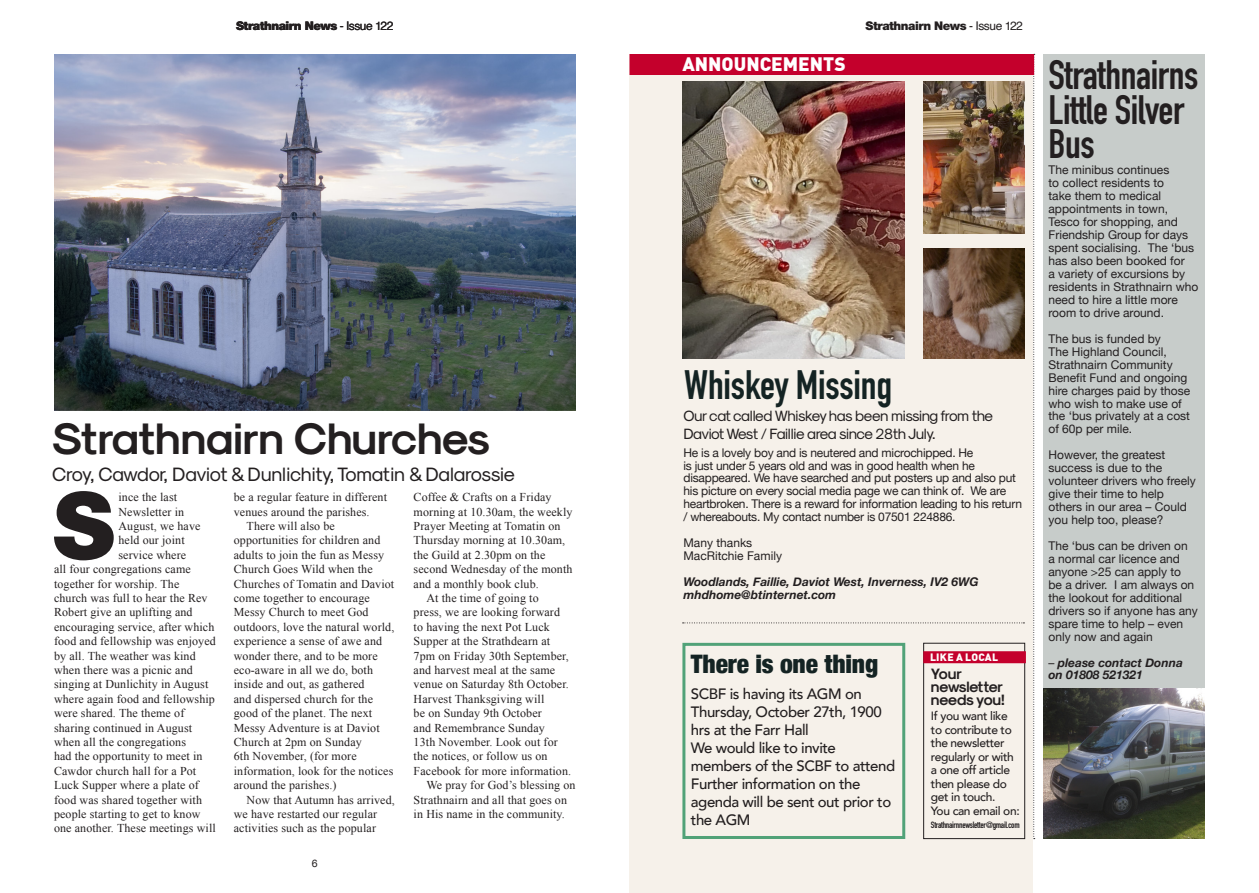
<style>
.page{position:relative;width:1259px;height:893px;background:#fff}
.page>*{position:absolute;margin:0;border:0;box-sizing:border-box;transform-origin:0 0}
.t1{font:900 92.7px "Helvetica Neue";color:#231f20}
.ParaStyle01-Leading{font:44.4px "Sk Modernist Bold";color:#231f20}
.ParaStyle01-Leading-2{font:700 40.5px/34.5px "DIN Condensed";letter-spacing:-.01em;color:#231f20}
.t2{font:700 40.5px "DIN Condensed";letter-spacing:-.005em;color:#142323}
.ParaStyle01-Leading-3{font:900 condensed 25.5px "Helvetica Neue";letter-spacing:-.005em;color:#142323}
.t3{font:19.5px "Sk Modernist Regular";letter-spacing:-.01em;color:#231f20}
.ParaStyle01-Leading-4{font:900 19.05px "DIN";color:#fff}
.ParaStyle07-Leading{font:15.15px/12.6px "Sk Modernist Bold";letter-spacing:-.02em;color:#231f20}
.ParaStyle24-Leading{font:500 15px/18px "Avenir";letter-spacing:-.03em;color:#231f20}
.t4{font:15px/18px "Sk Modernist Regular";letter-spacing:-.03em;color:#231f20}
.t5{font:12px/14.4px "Times New Roman";letter-spacing:.01em;color:#231f20}
.t6{font:12px/12.9px "Helvetica Neue";color:#231f20}
.t7{font:12px/12.9px "Helvetica Neue";letter-spacing:-.02em;color:#231f20}
.ParaStyle24-Leading-2{font:500 12px/13.5px "Avenir";letter-spacing:-.03em;color:#231f20}
.t8{font:italic 700 12px/12.9px "Helvetica Neue";color:#231f20}
.ParaStyle02-Leading{font:900 12px "Helvetica Neue";letter-spacing:-.04em;color:#231f20}
.ParaStyle01-Leading-5{font:900 10.5px "DIN";letter-spacing:.035em;color:#fff}
.t9{font:10.5px "Helvetica Neue";color:#231f20}
.ParaStyle24-Leading-3{font:700 9px "DIN Condensed";letter-spacing:-.03em;color:#231f20}
.s1{font-family:"Helvetica";font-weight:400}
.s2{font-weight:400;font-style:normal}
</style>
<div class="page">
<div style="left:629px;top:54px;width:404px;height:839px;background:#f6f1ea"></div>
<svg style="left:1033px;top:75px;width:1px;height:764px"></svg>
<div style="left:1043px;top:54px;width:162px;height:785px;background:#c7ccca"></div>
<img style="left:1043px;top:689px;width:161px;height:150px">
<img style="left:54px;top:54px;width:521px;height:357px">
<img style="left:682px;top:82px;width:222px;height:276px">
<img style="left:923px;top:82px;width:101px;height:152px">
<img style="left:923px;top:248px;width:101px;height:110px">
<svg style="left:682px;top:622px;width:342px;height:1px"></svg>
<div style="left:682px;top:643px;width:223px;height:196px;border:3px solid #51a278"></div>
<div style="left:923px;top:643px;width:102px;height:196px;border:1px solid #231f20"></div>
<div style="left:923px;top:651px;width:103px;height:12px;background:#c4002c"></div>
<div style="left:629px;top:54px;width:405px;height:21px;background:#c4002c"></div>
<p class="ParaStyle02-Leading" style="left:236px;top:19px;width:159px">Strathnairn News <span class="s1">- Issue 122</span></p>
<p class="ParaStyle01-Leading" style="left:52px;top:413px;width:439px">Strathnairn Churches</p>
<p class="t3" style="left:52px;top:463px;width:464px">Croy, Cawdor, Daviot &amp; Dunlichity, Tomatin &amp; Dalarossie</p>
<p class="t1" style="left:53px;top:470px;width:63px">S</p>
<p class="t5" style="left:118px;top:490px;width:60px">ince the last</p>
<p class="t5" style="left:118px;top:504px;width:67px">Newsletter in</p>
<p class="t5" style="left:118px;top:519px;width:83px">August, we have</p>
<p class="t5" style="left:118px;top:533px;width:68px">held our joint</p>
<p class="t5" style="left:118px;top:547px;width:69px">service where</p>
<p class="t5" style="left:54px;top:562px;width:138px">all four congregations came</p>
<p class="t5" style="left:54px;top:576px;width:127px">together for worship. The</p>
<p class="t5" style="left:54px;top:591px;width:155px">church was full to hear the Rev</p>
<p class="t5" style="left:54px;top:605px;width:140px">Robert give an uplifting and</p>
<p class="t5" style="left:54px;top:619px;width:162px">encouraging service, after which</p>
<p class="t5" style="left:54px;top:634px;width:163px">food and fellowship was enjoyed</p>
<p class="t5" style="left:54px;top:648px;width:143px">by all. The weather was kind</p>
<p class="t5" style="left:54px;top:663px;width:140px">when there was a picnic and</p>
<p class="t5" style="left:54px;top:677px;width:156px">singing at Dunlichity in August</p>
<p class="t5" style="left:54px;top:691px;width:162px">where again food and fellowship</p>
<p class="t5" style="left:54px;top:706px;width:132px">were shared. The theme of</p>
<p class="t5" style="left:54px;top:720px;width:140px">sharing continued in August</p>
<p class="t5" style="left:54px;top:735px;width:133px">when all the congregations</p>
<p class="t5" style="left:54px;top:749px;width:150px">had the opportunity to meet in</p>
<p class="t5" style="left:54px;top:763px;width:144px">Cawdor church hall for a Pot</p>
<p class="t5" style="left:54px;top:778px;width:146px">Luck Supper where a plate of</p>
<p class="t5" style="left:54px;top:792px;width:149px">food was shared together with</p>
<p class="t5" style="left:54px;top:807px;width:148px">people starting to get to know</p>
<p class="t5" style="left:54px;top:821px;width:163px">one another. These meetings will</p>
<p class="t5" style="left:234px;top:490px;width:155px">be a regular feature in different venues around the parishes.</p>
<p class="t5" style="left:234px;top:519px;width:162px;text-indent:13px">There will also be opportunities for children and adults to join the fun as Messy<br>Church Goes Wild when the<br>Churches of Tomatin and Daviot come together to encourage<br>Messy Church to meet God outdoors, love the natural world, experience a sense of awe and wonder there, and to be more eco-aware in all we do, both inside and out, as gathered<br>and dispersed church for the good of the planet. The next<br>Messy Adventure is at Daviot<br>Church at 2pm on Sunday<br>6th November, (for more information, look for the notices around the parishes.)</p>
<p class="t5" style="left:234px;top:792px;width:162px;text-indent:13px">Now that Autumn has arrived, we have restarted our regular activities such as the popular</p>
<p class="t9" style="left:312px;top:855px;width:7px">6</p>
<p class="t5" style="left:414px;top:490px;width:160px">Coffee &amp; Crafts on a Friday morning at 10.30am, the weekly<br>Prayer Meeting at Tomatin on<br>Thursday morning at 10.30am, the Guild at 2.30pm on the second Wednesday of the month and a monthly book club.</p>
<p class="t5" style="left:414px;top:591px;width:159px;text-indent:13px">At the time of going to<br>press, we are looking forward to having the next Pot Luck<br>Supper at the Strathdearn at<br>7pm on Friday 30th September, and harvest meal at the same venue on Saturday 8th October.<br>Harvest Thanksgiving will<br>be on Sunday 9th October<br>and Remembrance Sunday<br>13th November. Look out for the notices, or follow us on<br>Facebook for more information.</p>
<p class="t5" style="left:414px;top:778px;width:163px;text-indent:13px">We pray for God’s blessing on<br>Strathnairn and all that goes on in His name in the community.</p>
<p class="ParaStyle01-Leading-4" style="left:682px;top:52px;width:165px">ANNOUNCEMENTS</p>
<p class="ParaStyle02-Leading" style="left:865px;top:19px;width:159px">Strathnairn News <span class="s1">- Issue 122</span></p>
<p class="t2" style="left:684px;top:358px;width:209px">Whiskey Missing</p>
<p class="t4" style="left:683px;top:407px;width:311px">Our cat called Whiskey has been missing from the<br>Daviot West / Faillie area since 28th July.</p>
<p class="t7" style="left:683px;top:446px;width:340px">He is a lovely boy and is neutered and microchipped. He<br>is just under 5 years old and was in good health when he disappeared. We have searched and put posters up and also put his picture on every social media page we can think of. We are heartbroken. There is a reward for information leading to his return / whereabouts. My contact number is 07501 224886.</p>
<p class="t6" style="left:683px;top:537px;width:70px">Many thanks</p>
<p class="t6" style="left:683px;top:550px;width:100px">MacRitchie Family</p>
<p class="t8" style="left:683px;top:576px;width:297px">Woodlands, Faillie, Daviot West, Inverness, IV2 6WG</p>
<p class="t8" style="left:683px;top:589px;width:154px">mhdhome@btinternet.com</p>
<p class="ParaStyle01-Leading-3" style="left:691px;top:643px;width:189px">There is one thing</p>
<p class="ParaStyle24-Leading" style="left:691px;top:684px;width:192px">SCBF is having its AGM on<br>Thursday, October 27th, 1900 hrs at the Farr Hall</p>
<p class="ParaStyle24-Leading" style="left:691px;top:738px;width:206px">We would like to invite members of the SCBF to attend</p>
<p class="ParaStyle24-Leading" style="left:691px;top:774px;width:202px">Further information on the agenda will be sent out prior to the AGM</p>
<p class="ParaStyle01-Leading-5" style="left:930px;top:650px;width:69px">LIKE A LOCAL</p>
<p class="ParaStyle07-Leading" style="left:931px;top:667px;width:75px">Your newsletter needs you!</p>
<p class="ParaStyle24-Leading-2" style="left:931px;top:708px;width:84px">If you want like to contribute to the newsletter regularly or with a one off article then please do get in touch.</p>
<p class="ParaStyle24-Leading-2" style="left:931px;top:803px;width:90px">You can email on:</p>
<p class="ParaStyle24-Leading-3" style="left:931px;top:819px;width:90px">Strathnairnnewsletter@gmail.com</p>
<p class="ParaStyle01-Leading-2" style="left:1048px;top:58px;width:151px">Strathnairns</p>
<p class="ParaStyle01-Leading-2" style="left:1048px;top:92px;width:137px">Little Silver<br>Bus</p>
<p class="t6" style="left:1048px;top:164px;width:152px">The minibus continues<br>to collect residents to<br>take them to medical appointments in town,<br>Tesco for shopping, and<br>Friendship Group for days spent socialising. The ‘bus has also been booked for<br>a variety of excursions by residents in Strathnairn who need to hire a little more room to drive around.</p>
<p class="t6" style="left:1048px;top:333px;width:143px">The bus is funded by<br>The Highland Council,<br>Strathnairn Community<br>Benefit Fund and ongoing hire charges paid by those who wish to make use of the ‘bus privately at a cost of 60p per mile.</p>
<p class="t6" style="left:1048px;top:449px;width:149px">However, the greatest success is due to the volunteer drivers who freely give their time to help others in our area – Could you help too, please?</p>
<p class="t6" style="left:1048px;top:540px;width:151px">The ‘bus can be driven on<br>a normal car licence and anyone &gt;25 can apply to<br>be a driver. I am always on the lookout for additional drivers so if anyone has any spare time to help – even only now and again</p>
<p class="t8" style="left:1048px;top:656px;width:136px"><span class="s2">–</span> please contact Donna on 01808 521321</p>
</div>
